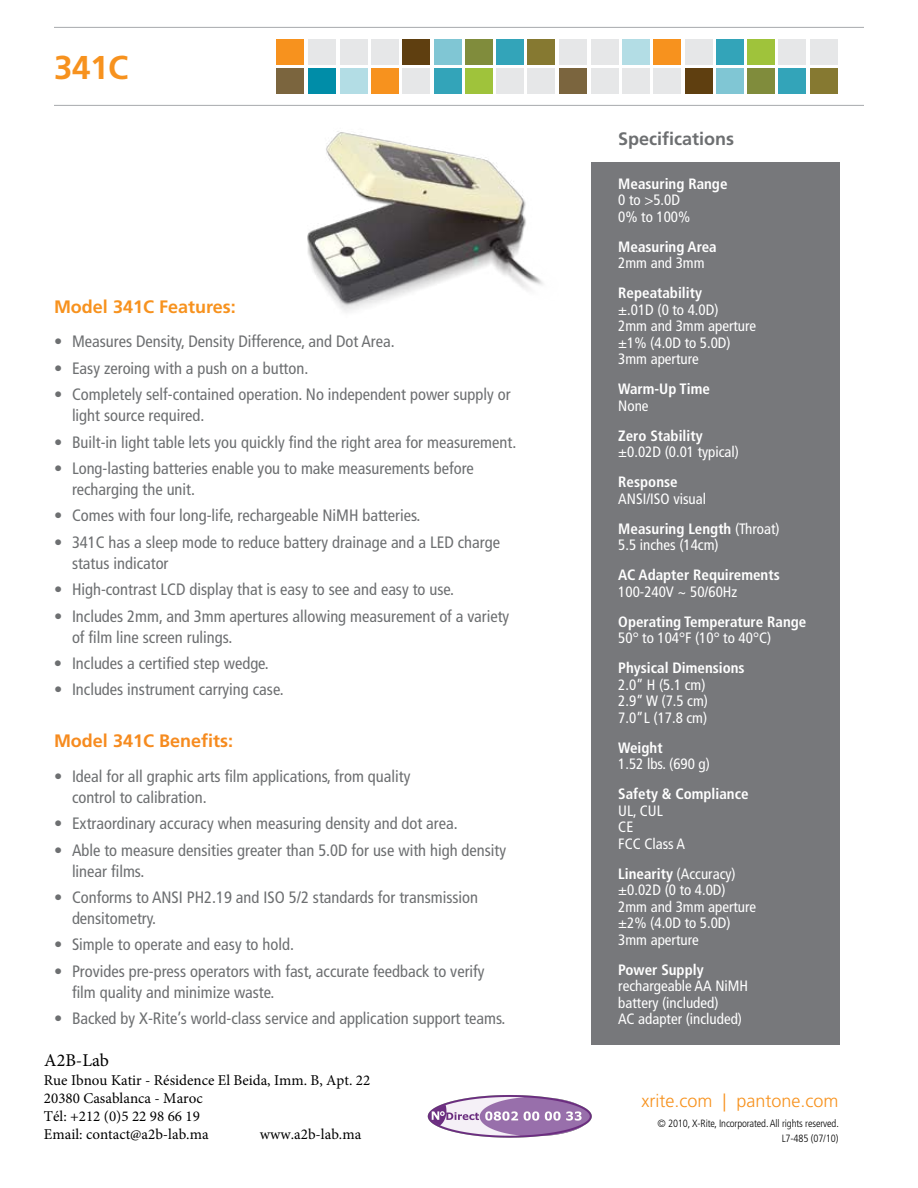
<style>
.page{position:relative;width:918px;height:1188px;background:#fff}
.page>*{position:absolute;margin:0;border:0;box-sizing:border-box;transform-origin:0 0}
.t1{font:700 33px "Frutiger";color:#f7921e}
.t2{font:300 18px "Frutiger";color:#f7921e}
.t3{font:700 18px "Frutiger";color:#f7921e}
.t4{font:700 18px "Frutiger";color:#f68b1f}
.t5{font:700 18px "Frutiger";color:#6d6f71}
.t6{font:18px "Minion Pro";color:#000}
.t7{font:condensed 16.5px/21px "Frutiger";color:#6d6f71}
.t8{font:condensed 15px/16.5px "Frutiger";color:#fff}
.t9{font:700 condensed 15px "Frutiger";color:#fff}
.t10{font:15px/18px "Minion Pro";color:#000}
.t11{font:300 condensed 10.5px/15px "Frutiger";letter-spacing:-.01em;color:#000;text-align:right}
.s1{font-weight:700}
</style>
<div class="page">
<div style="left:340px;top:39px;width:28px;height:26px;background:#e6e7e8"></div>
<div style="left:371px;top:39px;width:28px;height:26px;background:#e6e7e8"></div>
<div style="left:402px;top:39px;width:28px;height:26px;background:#5f3f10"></div>
<div style="left:340px;top:68px;width:28px;height:25px;background:#b3dde5"></div>
<div style="left:371px;top:68px;width:28px;height:25px;background:#f7921e"></div>
<div style="left:402px;top:68px;width:28px;height:25px;background:#e6e7e8"></div>
<div style="left:434px;top:39px;width:27px;height:26px;background:#80c6d4"></div>
<div style="left:465px;top:39px;width:28px;height:26px;background:#808c3c"></div>
<div style="left:496px;top:39px;width:28px;height:26px;background:#33a4b9"></div>
<div style="left:527px;top:39px;width:28px;height:26px;background:#867931"></div>
<div style="left:559px;top:39px;width:28px;height:26px;background:#e6e7e8"></div>
<div style="left:434px;top:68px;width:27px;height:25px;background:#33a4b9"></div>
<div style="left:465px;top:68px;width:28px;height:25px;background:#9fc33b"></div>
<div style="left:496px;top:68px;width:28px;height:25px;background:#e6e7e8"></div>
<div style="left:527px;top:68px;width:28px;height:25px;background:#e6e7e8"></div>
<div style="left:559px;top:68px;width:28px;height:25px;background:#7b653e"></div>
<div style="left:591px;top:68px;width:28px;height:25px;background:#e6e7e8"></div>
<div style="left:622px;top:68px;width:28px;height:25px;background:#e6e7e8"></div>
<div style="left:653px;top:68px;width:28px;height:25px;background:#e6e7e8"></div>
<div style="left:685px;top:68px;width:28px;height:25px;background:#5f3f10"></div>
<div style="left:591px;top:39px;width:28px;height:26px;background:#e6e7e8"></div>
<div style="left:622px;top:39px;width:28px;height:26px;background:#b3dde5"></div>
<div style="left:653px;top:39px;width:28px;height:26px;background:#f7921e"></div>
<div style="left:685px;top:39px;width:28px;height:26px;background:#e6e7e8"></div>
<div style="left:716px;top:68px;width:28px;height:25px;background:#80c6d4"></div>
<div style="left:747px;top:68px;width:28px;height:25px;background:#808c3c"></div>
<div style="left:778px;top:68px;width:28px;height:25px;background:#33a4b9"></div>
<div style="left:810px;top:68px;width:28px;height:25px;background:#867931"></div>
<div style="left:716px;top:39px;width:28px;height:26px;background:#33a4b9"></div>
<div style="left:747px;top:39px;width:28px;height:26px;background:#9fc33b"></div>
<div style="left:778px;top:39px;width:28px;height:26px;background:#e6e7e8"></div>
<div style="left:810px;top:39px;width:28px;height:26px;background:#e6e7e8"></div>
<hr style="left:54px;top:105px;width:810px;height:1px;background:#a7a9ac">
<hr style="left:54px;top:27px;width:810px;height:1px;background:#a7a9ac">
<div style="left:276px;top:39px;width:28px;height:26px;background:#f7921e"></div>
<div style="left:276px;top:68px;width:28px;height:25px;background:#7b653e"></div>
<div style="left:308px;top:68px;width:28px;height:25px;background:#008da8"></div>
<div style="left:308px;top:39px;width:28px;height:26px;background:#e6e7e8"></div>
<div style="left:591px;top:162px;width:249px;height:883px;background:#77787b"></div>
<img style="left:307px;top:131px;width:236px;height:181px">
<img style="left:427px;top:1095px;width:165px;height:43px">
<h1 class="t1" style="left:54px;top:48px;width:76px">341C</h1>
<p class="t3" style="left:54px;top:296px;width:183px">Model 341C Features:</p>
<p class="t7" style="left:54px;top:331px;width:342px">• Measures Density, Density Difference, and Dot Area.</p>
<p class="t7" style="left:54px;top:358px;width:256px">• Easy zeroing with a push on a button.</p>
<p class="t7" style="left:72px;top:384px;width:440px;text-indent:-18px">• Completely self-contained operation. No independent power supply or light source required.</p>
<p class="t7" style="left:54px;top:432px;width:464px">• Built-in light table lets you quickly find the right area for measurement.</p>
<p class="t7" style="left:72px;top:458px;width:403px;text-indent:-18px">• Long-lasting batteries enable you to make measurements before recharging the unit.</p>
<p class="t7" style="left:54px;top:505px;width:368px">• Comes with four long-life, rechargeable NiMH batteries.</p>
<p class="t7" style="left:72px;top:532px;width:430px;text-indent:-18px">• 341C has a sleep mode to reduce battery drainage and a LED charge status indicator</p>
<p class="t7" style="left:54px;top:579px;width:402px">• High-contrast LCD display that is easy to see and easy to use.</p>
<p class="t7" style="left:72px;top:606px;width:439px;text-indent:-18px">• Includes 2mm, and 3mm apertures allowing measurement of a variety of film line screen rulings.</p>
<p class="t7" style="left:54px;top:653px;width:216px">• Includes a certified step wedge.</p>
<p class="t7" style="left:54px;top:679px;width:231px">• Includes instrument carrying case.</p>
<p class="t4" style="left:54px;top:730px;width:181px">Model 341C Benefits:</p>
<p class="t7" style="left:72px;top:766px;width:340px;text-indent:-18px">• Ideal for all graphic arts film applications, from quality control to calibration.</p>
<p class="t7" style="left:54px;top:813px;width:405px">• Extraordinary accuracy when measuring density and dot area.</p>
<p class="t7" style="left:72px;top:839px;width:436px;text-indent:-18px">• Able to measure densities greater than 5.0D for use with high density linear films.</p>
<p class="t7" style="left:72px;top:887px;width:408px;text-indent:-18px">• Conforms to ANSI PH2.19 and ISO 5/2 standards for transmission densitometry.</p>
<p class="t7" style="left:54px;top:934px;width:241px">• Simple to operate and easy to hold.</p>
<p class="t7" style="left:72px;top:961px;width:414px;text-indent:-18px">• Provides pre-press operators with fast, accurate feedback to verify film quality and minimize waste.</p>
<p class="t7" style="left:54px;top:1008px;width:453px">• Backed by X-Rite’s world-class service and application support teams.</p>
<p class="t6" style="left:44px;top:1048px;width:66px">A2B-Lab</p>
<p class="t10" style="left:44px;top:1072px;width:328px">Rue Ibnou Katir - Résidence El Beida, Imm. B, Apt. 22<br>20380 Casablanca - Maroc<br>Tél: +212 (0)5 22 98 66 19<br>Email: contact@a2b-lab.ma</p>
<p class="t10" style="left:260px;top:1126px;width:103px">www.a2b-lab.ma</p>
<p class="t5" style="left:618px;top:128px;width:118px">Specifications</p>
<p class="t9" style="left:618px;top:175px;width:111px">Measuring Range</p>
<p class="t8" style="left:618px;top:192px;width:74px">0 to &gt;5.0D<br>0% to 100%</p>
<p class="t9" style="left:618px;top:238px;width:100px">Measuring Area</p>
<p class="t8" style="left:618px;top:255px;width:88px">2mm and 3mm</p>
<p class="t9" style="left:618px;top:284px;width:85px">Repeatability</p>
<p class="t8" style="left:618px;top:302px;width:139px">±.01D (0 to 4.0D)<br>2mm and 3mm aperture ±1% (4.0D to 5.0D)<br>3mm aperture</p>
<p class="t9" style="left:618px;top:380px;width:93px">Warm-Up Time</p>
<p class="t8" style="left:618px;top:398px;width:32px">None</p>
<p class="t9" style="left:618px;top:427px;width:86px">Zero Stability</p>
<p class="t8" style="left:618px;top:444px;width:122px">±0.02D (0.01 typical)</p>
<p class="t9" style="left:618px;top:473px;width:61px">Response</p>
<p class="t8" style="left:618px;top:484px;width:163px;line-height:30px">ANSI/ISO visual<br><span class="s1">Measuring Length</span> (Throat)</p>
<p class="t8" style="left:618px;top:537px;width:102px">5.5 inches (14cm)</p>
<p class="t9" style="left:618px;top:566px;width:163px">AC Adapter Requirements</p>
<p class="t8" style="left:618px;top:584px;width:121px">100-240V ~ 50/60Hz</p>
<p class="t9" style="left:618px;top:613px;width:190px">Operating Temperature Range</p>
<p class="t8" style="left:618px;top:630px;width:154px">50° to 104°F (10° to 40°C)</p>
<p class="t9" style="left:618px;top:659px;width:128px">Physical Dimensions</p>
<p class="t8" style="left:618px;top:677px;width:91px">2.0” H (5.1 cm)<br>2.9” W (7.5 cm)<br>7.0”L (17.8 cm)</p>
<p class="t9" style="left:618px;top:739px;width:46px">Weight</p>
<p class="t8" style="left:618px;top:756px;width:93px">1.52 lbs. (690 g)</p>
<p class="t9" style="left:618px;top:785px;width:132px">Safety &amp; Compliance</p>
<p class="t8" style="left:618px;top:803px;width:68px">UL, CUL<br>CE<br>FCC Class A</p>
<p class="t8" style="left:618px;top:866px;width:139px"><span class="s1">Linearity</span> (Accuracy) ±0.02D (0 to 4.0D)<br>2mm and 3mm aperture ±2% (4.0D to 5.0D)<br>3mm aperture</p>
<p class="t9" style="left:618px;top:961px;width:87px">Power Supply</p>
<p class="t8" style="left:618px;top:978px;width:131px">rechargeable AA NiMH battery (included)<br>AC adapter (included)</p>
<p class="t2" style="left:641px;top:1090px;width:199px">xrite.com | pantone.com</p>
<p class="t11" style="left:657px;top:1116px;width:183px">© 2010, X-Rite, Incorporated. All rights reserved.<br>L7-485 (07/10)</p>
</div>
